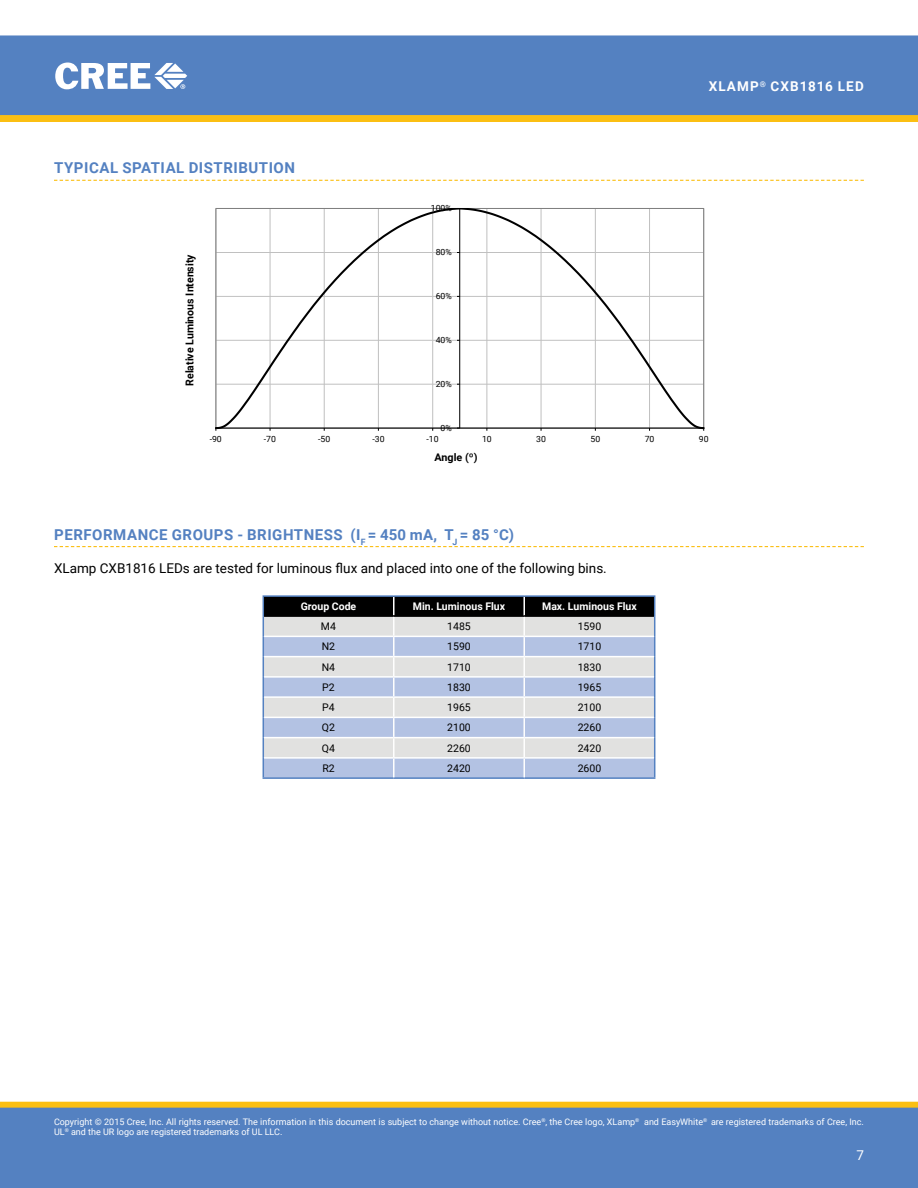
<style>
.page{position:relative;width:918px;height:1188px;background:#fff}
.page>*{position:absolute;margin:0;border:0;box-sizing:border-box;transform-origin:0 0}
.t1{font:700 15px "Roboto";letter-spacing:.035em;color:#5481c1}
.t2{font:13.5px "Roboto";color:#000}
.t3{font:700 13.5px "Roboto";letter-spacing:.085em;color:#fff}
.t4{font:13.5px "Roboto";color:#fff}
.t5{font:700 10.8px "Roboto";color:#000}
.t6{font:10.5px "Roboto";color:#000}
.t7{font:700 10.5px "Roboto";color:#fff}
.t8{font:700 10.5px "Roboto";color:#000}
.t9{font:9px/10.8px "Roboto";color:#fff}
.t10{font:8.55px "Roboto";letter-spacing:.005em;color:#000}
</style>
<div class="page">
<div style="left:0;top:35px;width:918px;height:80px;background:#5481c1"></div>
<div style="left:1px;top:1102px;width:916px;height:6px;background:#fbbf13"></div>
<div style="left:0;top:1102px;width:918px;height:6px;border:1px solid #fbbf13"></div>
<div style="left:0;top:1108px;width:918px;height:80px;background:#5481c1"></div>
<svg style="left:0;top:115px;width:918px;height:7px;background:#f9be14"></svg>
<svg style="left:55px;top:63px;width:132px;height:26px"></svg>
<svg style="left:54px;top:180px;width:810px;height:1px"></svg>
<svg style="left:54px;top:546px;width:810px;height:1px"></svg>
<hr style="left:263px;top:595px;width:131px;height:2px;background:#5481c1">
<hr style="left:394px;top:595px;width:130px;height:2px;background:#5481c1">
<hr style="left:524px;top:595px;width:131px;height:2px;background:#5481c1">
<hr style="left:263px;top:777px;width:131px;height:2px;background:#5481c1">
<hr style="left:394px;top:777px;width:130px;height:2px;background:#5481c1">
<hr style="left:524px;top:777px;width:131px;height:2px;background:#5481c1">
<svg style="left:263px;top:596px;width:392px;height:181px;background:#b6bcca"></svg>
<svg style="left:216px;top:208px;width:489px;height:221px"></svg>
<h1 class="t1" style="left:54px;top:157px;width:242px">TYPICAL SPATIAL DISTRIBUTION</h1>
<p class="t5" style="left:182px;top:386px;width:133px;rotate:-90deg">Relative Luminous Intensity</p>
<p class="t10" style="left:431px;top:202px;width:23px">100%</p>
<p class="t10" style="left:436px;top:246px;width:18px">80%</p>
<p class="t10" style="left:436px;top:290px;width:18px">60%</p>
<p class="t10" style="left:436px;top:334px;width:18px">40%</p>
<p class="t10" style="left:436px;top:378px;width:18px">20%</p>
<p class="t10" style="left:441px;top:422px;width:13px">0%</p>
<h2 class="t3" style="left:709px;top:77px;width:157px">XLAMP<sup>®</sup> CXB1816 LED</h2>
<p class="t10" style="left:210px;top:433px;width:14px">-90</p>
<p class="t10" style="left:264px;top:433px;width:14px">-70</p>
<p class="t10" style="left:318px;top:433px;width:14px">-50</p>
<p class="t10" style="left:372px;top:433px;width:14px">-30</p>
<p class="t10" style="left:427px;top:433px;width:14px">-10</p>
<p class="t10" style="left:482px;top:433px;width:11px">10</p>
<p class="t10" style="left:536px;top:433px;width:11px">30</p>
<p class="t10" style="left:590px;top:433px;width:11px">50</p>
<p class="t10" style="left:645px;top:433px;width:11px">70</p>
<p class="t10" style="left:699px;top:433px;width:11px">90</p>
<p class="t8" style="left:434px;top:450px;width:45px">Angle (º)</p>
<h1 class="t1" style="left:54px;top:524px;width:462px">PERFORMANCE GROUPS - BRIGHTNESS (I <sub>F</sub> = 450 MA, T<sub>J</sub> = 85 °C)</h1>
<h2 class="t2" style="left:54px;top:559px;width:554px">XLamp CXB1816 LEDs are tested for luminous flux and placed into one of the following bins.</h2>
<p class="t7" style="left:301px;top:599px;width:57px">GROUP CODE</p>
<p class="t7" style="left:413px;top:599px;width:94px">MIN. LUMINOUS FLUX</p>
<p class="t7" style="left:542px;top:599px;width:96px">MAX. LUMINOUS FLUX</p>
<p class="t6" style="left:321px;top:619px;width:17px">M4</p>
<p class="t6" style="left:447px;top:619px;width:25px">1485</p>
<p class="t6" style="left:578px;top:619px;width:25px">1590</p>
<p class="t6" style="left:322px;top:639px;width:15px">N2</p>
<p class="t6" style="left:447px;top:639px;width:25px">1590</p>
<p class="t6" style="left:578px;top:639px;width:25px">1710</p>
<p class="t6" style="left:322px;top:660px;width:15px">N4</p>
<p class="t6" style="left:447px;top:660px;width:25px">1710</p>
<p class="t6" style="left:578px;top:660px;width:25px">1830</p>
<p class="t6" style="left:322px;top:680px;width:14px">P2</p>
<p class="t6" style="left:447px;top:680px;width:25px">1830</p>
<p class="t6" style="left:578px;top:680px;width:25px">1965</p>
<p class="t6" style="left:322px;top:700px;width:14px">P4</p>
<p class="t6" style="left:447px;top:700px;width:25px">1965</p>
<p class="t6" style="left:578px;top:700px;width:25px">2100</p>
<p class="t6" style="left:322px;top:720px;width:15px">Q2</p>
<p class="t6" style="left:447px;top:720px;width:25px">2100</p>
<p class="t6" style="left:578px;top:720px;width:25px">2260</p>
<p class="t6" style="left:322px;top:741px;width:15px">Q4</p>
<p class="t6" style="left:447px;top:741px;width:25px">2260</p>
<p class="t6" style="left:578px;top:741px;width:25px">2420</p>
<p class="t6" style="left:322px;top:761px;width:14px">R2</p>
<p class="t6" style="left:447px;top:761px;width:25px">2420</p>
<p class="t6" style="left:578px;top:761px;width:25px">2600</p>
<p class="t9" style="left:54px;top:1116px;width:811px">Copyright © 2015 Cree, Inc. All rights reserved. The information in this document is subject to change without notice. Cree<sup>®</sup>, the Cree logo, XLamp<sup>®</sup> and EasyWhite<sup>®</sup> are registered trademarks of Cree, Inc.<br>UL<sup>®</sup> and the UR logo are registered trademarks of UL LLC.</p>
<h2 class="t4" style="left:856px;top:1145px;width:9px">7</h2>
</div>
